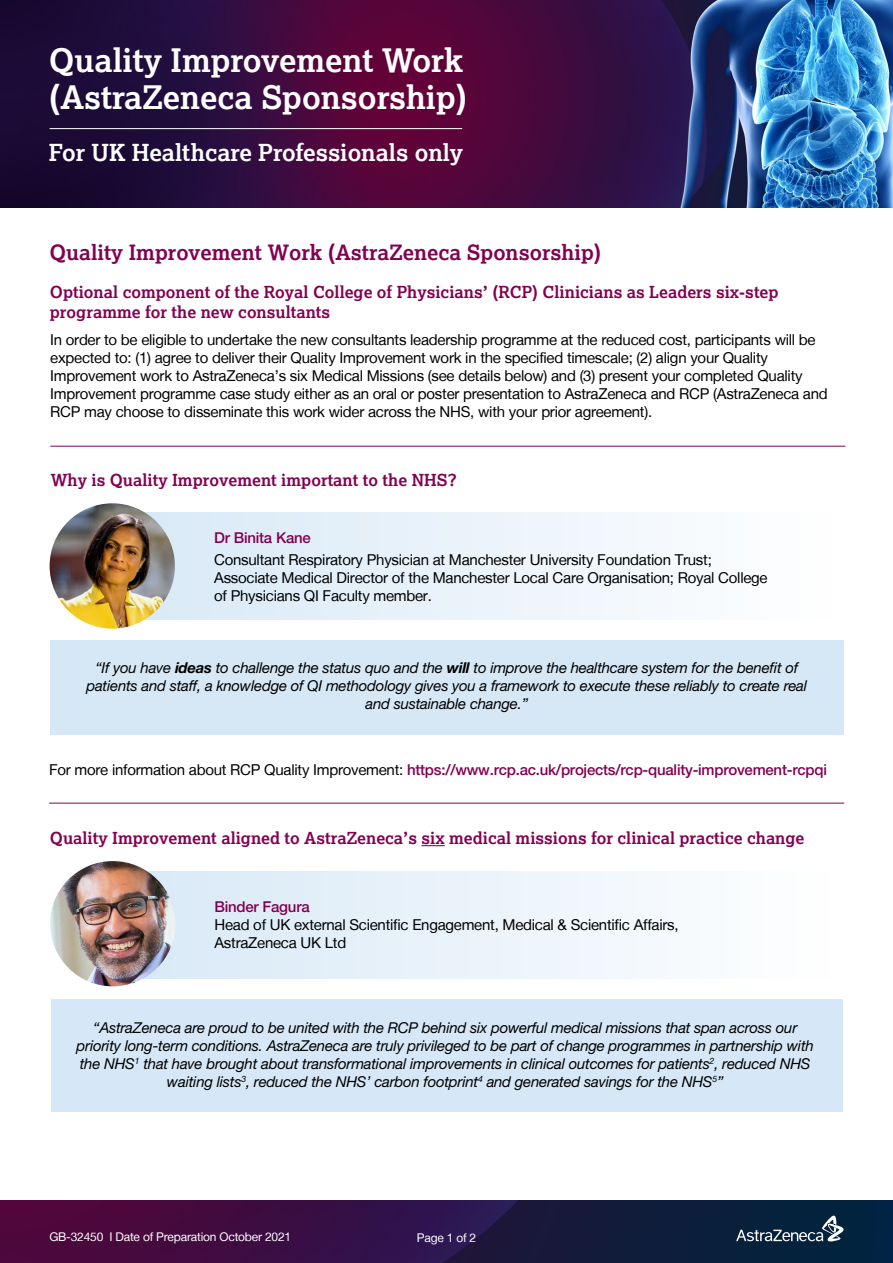
<style>
.page{position:relative;width:893px;height:1263px;background:#fff}
.page>*{position:absolute;margin:0;border:0;box-sizing:border-box;transform-origin:0 0}
.t1{font:700 32.25px "Lexia";color:#fff}
.t2{font:700 23.4px "Lexia";color:#fff}
.t3{font:700 21px "Lexia";color:#830051}
.t4{font:700 16.5px/19.8px "Lexia";color:#830051}
.t5{font:15px/18px "Helvetica Neue LT";letter-spacing:-.015em;color:#000}
.t6{font:italic 15px/18px "Helvetica Neue LT Std";letter-spacing:-.015em;color:#000;text-align:center}
.t7{font:500 15px "Helvetica Neue LT Std";letter-spacing:-.015em;color:#830051}
.t8{font:12px "Helvetica Neue LT";letter-spacing:-.015em;color:#fff}
.s1{font-weight:700}
.s2{font-family:"Helvetica Neue LT";font-weight:400;color:#000}
</style>
<div class="page">
<div style="left:50px;top:640px;width:793px;height:94px;background:#d6e8f6"></div>
<div style="left:51px;top:999px;width:791px;height:112px;background:#d6e8f7"></div>
<div style="left:94px;top:871px;width:747px;height:107px;background:linear-gradient(to right,#d5e7f5,#fff)"></div>
<div style="left:96px;top:512px;width:747px;height:107px;background:linear-gradient(to right,#d6e8f6,#fff)"></div>
<img style="left:0;top:0;width:893px;height:208px">
<img style="left:0;top:1201px;width:893px;height:62px">
<svg style="left:736px;top:1215px;width:110px;height:26px;background:#334a60"></svg>
<svg style="left:421px;top:845px;width:24px;height:1px"></svg>
<img style="left:50px;top:503px;width:125px;height:126px;border-radius:63px">
<img style="left:50px;top:861px;width:125px;height:125px;border-radius:63px">
<hr style="left:49px;top:803px;width:795px;height:1px;background:#830051">
<hr style="left:50px;top:446px;width:795px;height:1px;background:#830051">
<hr style="left:50px;top:128px;width:412px;height:1px;background:#fff">
<h1 class="t1" style="left:49px;top:40px;width:416px">Quality Improvement Work</h1>
<h1 class="t1" style="left:49px;top:77px;width:420px">(AstraZeneca Sponsorship)</h1>
<h2 class="t2" style="left:49px;top:137px;width:416px">For UK Healthcare Professionals only</h2>
<h3 class="t3" style="left:49px;top:239px;width:553px">Quality Improvement Work (AstraZeneca Sponsorship)</h3>
<p class="t4" style="left:50px;top:282px;width:730px">Optional component of the Royal College of Physicians’ (RCP) Clinicians as Leaders six-step programme for the new consultants</p>
<p class="t5" style="left:50px;top:331px;width:779px">In order to be eligible to undertake the new consultants leadership programme at the reduced cost, participants will be expected to: (1) agree to deliver their Quality Improvement work in the specified timescale; (2) align your Quality Improvement work to AstraZeneca’s six Medical Missions (see details below) and (3) present your completed Quality Improvement programme case study either as an oral or poster presentation to AstraZeneca and RCP (AstraZeneca and RCP may choose to disseminate this work wider across the NHS, with your prior agreement).</p>
<p class="t4" style="left:51px;top:469px;width:408px">Why is Quality Improvement important to the NHS?</p>
<p class="t7" style="left:214px;top:528px;width:98px">Dr Binita Kane</p>
<p class="t5" style="left:214px;top:550px;width:555px">Consultant Respiratory Physician at Manchester University Foundation Trust;<br>Associate Medical Director of the Manchester Local Care Organisation; Royal College of Physicians QI Faculty member.</p>
<p class="t6" style="left:86px;top:658px;width:722px">“If you have <span class="s1">ideas</span> to challenge the status quo and the <span class="s1">will</span> to improve the healthcare system for the benefit of patients and staff, a knowledge of QI methodology gives you a framework to execute these reliably to create real and sustainable change.”</p>
<p class="t7" style="left:49px;top:760px;width:779px"><span class="s2">For more information about RCP Quality Improvement:</span> https://www.rcp.ac.uk/projects/rcp-quality-improvement-rcpqi</p>
<p class="t4" style="left:50px;top:828px;width:756px">Quality Improvement aligned to AstraZeneca’s six medical missions for clinical practice change</p>
<p class="t7" style="left:214px;top:898px;width:97px">Binder Fagura</p>
<p class="t5" style="left:214px;top:916px;width:466px">Head of UK external Scientific Engagement, Medical &amp; Scientific Affairs,<br>AstraZeneca UK Ltd</p>
<p class="t6" style="left:77px;top:1018px;width:739px">“AstraZeneca are proud to be united with the RCP behind six powerful medical missions that span across our priority long-term conditions. AstraZeneca are truly privileged to be part of change programmes in partnership with the NHS<sup>1</sup> that have brought about transformational improvements in clinical outcomes for patients<sup>2</sup>, reduced NHS waiting lists<sup>3</sup>, reduced the NHS’ carbon footprint<sup>4</sup> and generated savings for the NHS<sup>5</sup>”</p>
<p class="t8" style="left:49px;top:1229px;width:243px">GB-32450 I Date of Preparation October 2021</p>
<p class="t8" style="left:417px;top:1230px;width:61px">Page 1 of 2</p>
</div>
